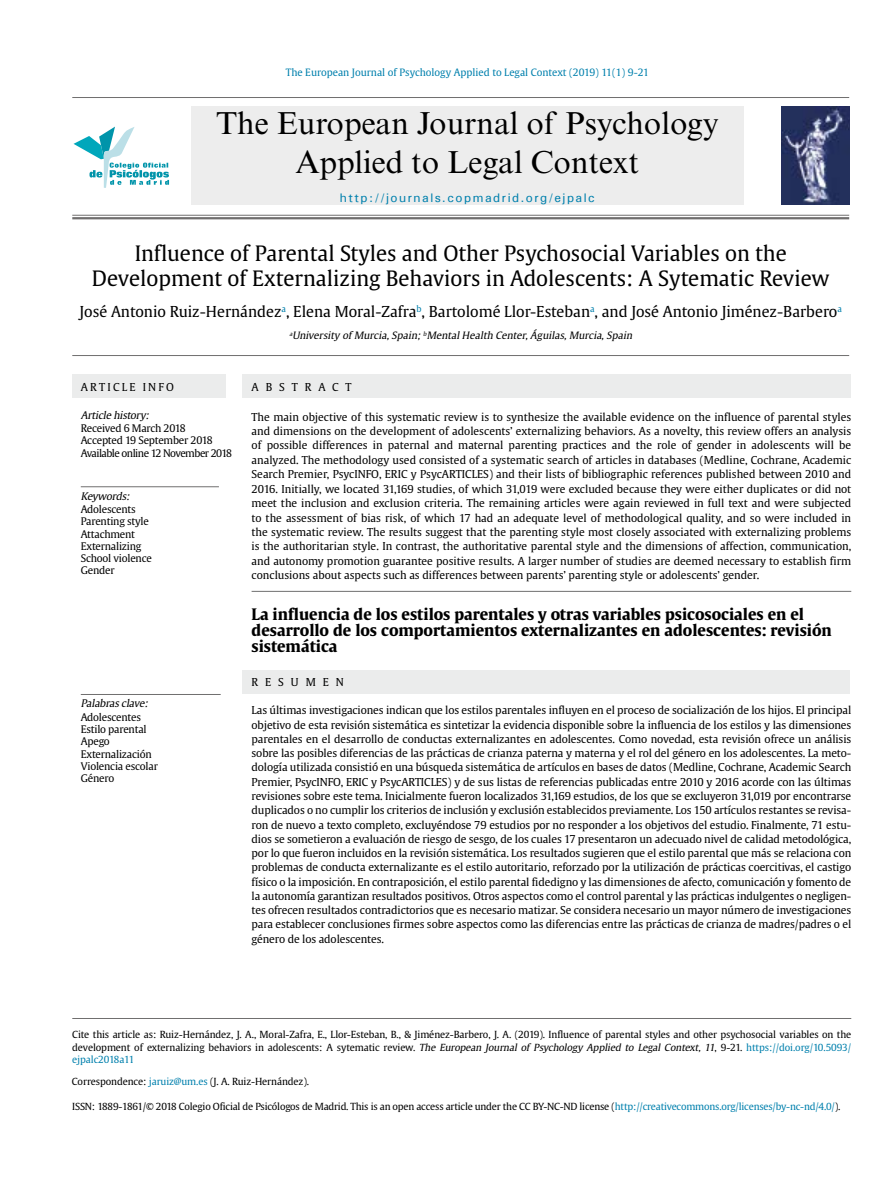
<style>
.page{position:relative;width:893px;height:1191px;background:#fff}
.page>*{position:absolute;margin:0;border:0;box-sizing:border-box;transform-origin:0 0}
.t1{font:31.8px/38.1px "Times New Roman MT Std";color:#000;text-align:center}
.t2{font:21.15px/25.3px "Gulliver";color:#000;text-align:center}
.t3{font:700 15.75px/15.6px "Gulliver";color:#000}
.t4{font:15px "Gulliver";color:#000}
.t5{font:12.45px "Univers";letter-spacing:.12em;color:#0080ad}
.t6{font:10.8px/14.2px "Gulliver";color:#000;text-align:justify}
.t7{font:10.8px "Gulliver";letter-spacing:.64em;color:#000}
.t8{font:10.8px "Gulliver";letter-spacing:.205em;color:#000}
.t9{font:10.35px/12.3px "Gulliver";letter-spacing:-.02em;color:#000}
.t10{font:10.35px/12.3px "Gulliver";letter-spacing:-.04em;color:#000}
.t11{font:italic 10.35px "Gulliver";color:#000}
.t12{font:10.05px "Gulliver";color:#0080ad}
.t13{font:italic 10.05px "Gulliver";color:#000}
.t14{font:9.75px/12.5px "Gulliver";letter-spacing:-.02em;color:#000;text-align:justify}
.s1{font-style:italic}
.s2{color:#0080ad}
</style>
<div class="page">
<hr style="left:72px;top:97px;width:777px;height:1px;background:#706f6f">
<hr style="left:72px;top:215px;width:777px;height:1px;background:#706f6f">
<hr style="left:72px;top:217px;width:777px;height:2px;background:#706f6f">
<div style="left:191px;top:107px;width:552px;height:98px;background:#ededed"></div>
<hr style="left:72px;top:1018px;width:779px;height:1px;background:#706f6f">
<img style="left:781px;top:107px;width:68px;height:98px">
<svg style="left:74px;top:127px;width:95px;height:61px"></svg>
<div style="left:72px;top:374px;width:153px;height:24px;background:#ebecec"></div>
<div style="left:242px;top:374px;width:609px;height:24px;background:#ebecec"></div>
<div style="left:242px;top:670px;width:608px;height:23px;background:#ebecec"></div>
<hr style="left:81px;top:486px;width:138px;height:1px;background:#706f6f">
<hr style="left:252px;top:591px;width:599px;height:1px;background:#706f6f">
<hr style="left:81px;top:694px;width:140px;height:1px;background:#706f6f">
<hr style="left:72px;top:355px;width:777px;height:1px;background:#706f6f">
<p class="t12" style="left:286px;top:66px;width:365px">The European Journal of Psychology Applied to Legal Context (2019) 11(1) 9-21</p>
<h1 class="t1" style="left:216px;top:105px;width:504px">The European Journal of Psychology<br>Applied to Legal Context</h1>
<p class="t5" style="left:340px;top:190px;width:257px">http://journals.copmadrid.org/ejpalc</p>
<h2 class="t2" style="left:92px;top:240px;width:739px">Influence of Parental Styles and Other Psychosocial Variables on the<br>Development of Externalizing Behaviors in Adolescents: A Sytematic Review</h2>
<h3 class="t4" style="left:80px;top:302px;width:764px">José Antonio Ruiz-Hernández<sup>a</sup>, Elena Moral-Zafra<sup>b</sup>, Bartolomé Llor-Esteban<sup>a</sup>, and José Antonio Jiménez-Barbero<sup>a</sup></h3>
<p class="t13" style="left:289px;top:329px;width:346px"><sup>a</sup>University of Murcia,Spain;<sup>b</sup>MentalHealth Center,Águilas,Murcia,Spain</p>
<p class="t8" style="left:81px;top:380px;width:95px">ARTICLE INFO</p>
<p class="t11" style="left:81px;top:408px;width:72px">Article history:</p>
<p class="t10" style="left:81px;top:422px;width:153px">Received 6 March 2018<br>Accepted 19 September 2018<br>Available online 12 November 2018</p>
<p class="t11" style="left:81px;top:489px;width:53px">Keywords:</p>
<p class="t9" style="left:81px;top:503px;width:73px">Adolescents<br>Parenting style<br>Attachment<br>Externalizing<br>School violence<br>Gender</p>
<p class="t11" style="left:81px;top:697px;width:71px">Palabrasclave:</p>
<p class="t9" style="left:81px;top:711px;width:79px">Adolescentes<br>Estilo parental<br>Apego<br>Externalización<br>Violencia escolar<br>Género</p>
<p class="t7" style="left:252px;top:380px;width:102px">ABSTRACT</p>
<p class="t6" style="left:252px;top:409px;width:601px">The main objective of this systematic review is to synthesize the available evidence on the influence of parental styles and dimensions on the development of adolescents’ externalizing behaviors. As a novelty, this review offers an analysis of possible differences in paternal and maternal parenting practices and the role of gender in adolescents will be analyzed. The methodology used consisted of a systematic search of articles in databases (Medline, Cochrane, Academic Search Premier, PsycINFO, ERIC y PsycARTICLES) and their lists of bibliographic references published between 2010 and 2016. Initially, we located 31,169 studies, of which 31,019 were excluded because they were either duplicates or did not meet the inclusion and exclusion criteria. The remaining articles were again reviewed in full text and were subjected to the assessment of bias risk, of which 17 had an adequate level of methodological quality, and so were included in the systematic review. The results suggest that the parenting style most closely associated with externalizing problems is the authoritarian style. In contrast, the authoritative parental style and the dimensions of affection, communication, and autonomy promotion guarantee positive results. A larger number of studies are deemed necessary to establish firm conclusions about aspects such as differences between parents’ parenting style or adolescents’ gender.</p>
<h3 class="t3" style="left:252px;top:606px;width:582px">La influencia de los estilos parentales y otras variables psicosociales en el desarrollo de los comportamientos externalizantes en adolescentes: revisión sistemática</h3>
<p class="t7" style="left:252px;top:675px;width:94px">RESUMEN</p>
<p class="t6" style="left:252px;top:703px;width:601px">Las últimas investigaciones indican que los estilos parentales influyen en el proceso de socialización de los hijos. El principal objetivo de esta revisión sistemática es sintetizar la evidencia disponible sobre la influencia de los estilos y las dimensiones parentales en el desarrollo de conductas externalizantes en adolescentes. Como novedad, esta revisión ofrece un análisis sobre las posibles diferencias de las prácticas de crianza paterna y materna y el rol del género en los adolescentes. La meto&shy;dología utilizada consistió en una búsqueda sistemática de artículos en bases de datos (Medline, Cochrane, Academic Search Premier, PsycINFO, ERIC y PsycARTICLES) y de sus listas de referencias publicadas entre 2010 y 2016 acorde con las últimas revisiones sobre este tema. Inicialmente fueron localizados 31,169 estudios, de los que se excluyeron 31,019 por encontrarse duplicados o no cumplir los criterios de inclusión y exclusión establecidos previamente. Los 150 artículos restantes se revisa&shy;ron de nuevo a texto completo, excluyéndose 79 estudios por no responder a los objetivos del estudio. Finalmente, 71 estu&shy;dios se sometieron a evaluación de riesgo de sesgo, de los cuales 17 presentaron un adecuado nivel de calidad metodológica, por lo que fueron incluidos en la revisión sistemática. Los resultados sugieren que el estilo parental que más se relaciona con problemas de conducta externalizante es el estilo autoritario, reforzado por la utilización de prácticas coercitivas, el castigo físico o la imposición. En contraposición, el estilo parental fidedigno y las dimensiones de afecto, comunicación y fomento de la autonomía garantizan resultados positivos. Otros aspectos como el control parental y las prácticas indulgentes o negligen&shy;tes ofrecen resultados contradictorios que es necesario matizar. Se considera necesario un mayor número de investigaciones para establecer conclusiones firmes sobre aspectos como las diferencias entre las prácticas de crianza de madres/padres o el género de los adolescentes.</p>
<p class="t14" style="left:72px;top:1028px;width:781px">Cite this article as: Ruiz-Hernández, J. A., Moral-Zafra, E., Llor-Esteban, B., &amp; Jiménez-Barbero, J. A. (2019). Influence of parental styles and other psychosocial variables on the development of externalizing behaviors in adolescents: A sytematic review. <span class="s1">The European Journal of Psychology Applied to Legal Context, 11</span>, 9-21. <span class="s2">https://doi.org/10.5093/ ejpalc2018a11</span></p>
<p class="t14" style="left:72px;top:1074px;width:239px">Correspondence: <span class="s2">jaruiz@um.es</span> (J. A. Ruiz-Hernández).</p>
<p class="t14" style="left:72px;top:1100px;width:770px">ISSN: 1889-1861/© 2018 Colegio Oficial de Psicólogos de Madrid. This is an open access article under the CC BY-NC-ND license (<span class="s2">http://creativecommons.org/licenses/by-nc-nd/4.0/</span>).</p>
</div>
